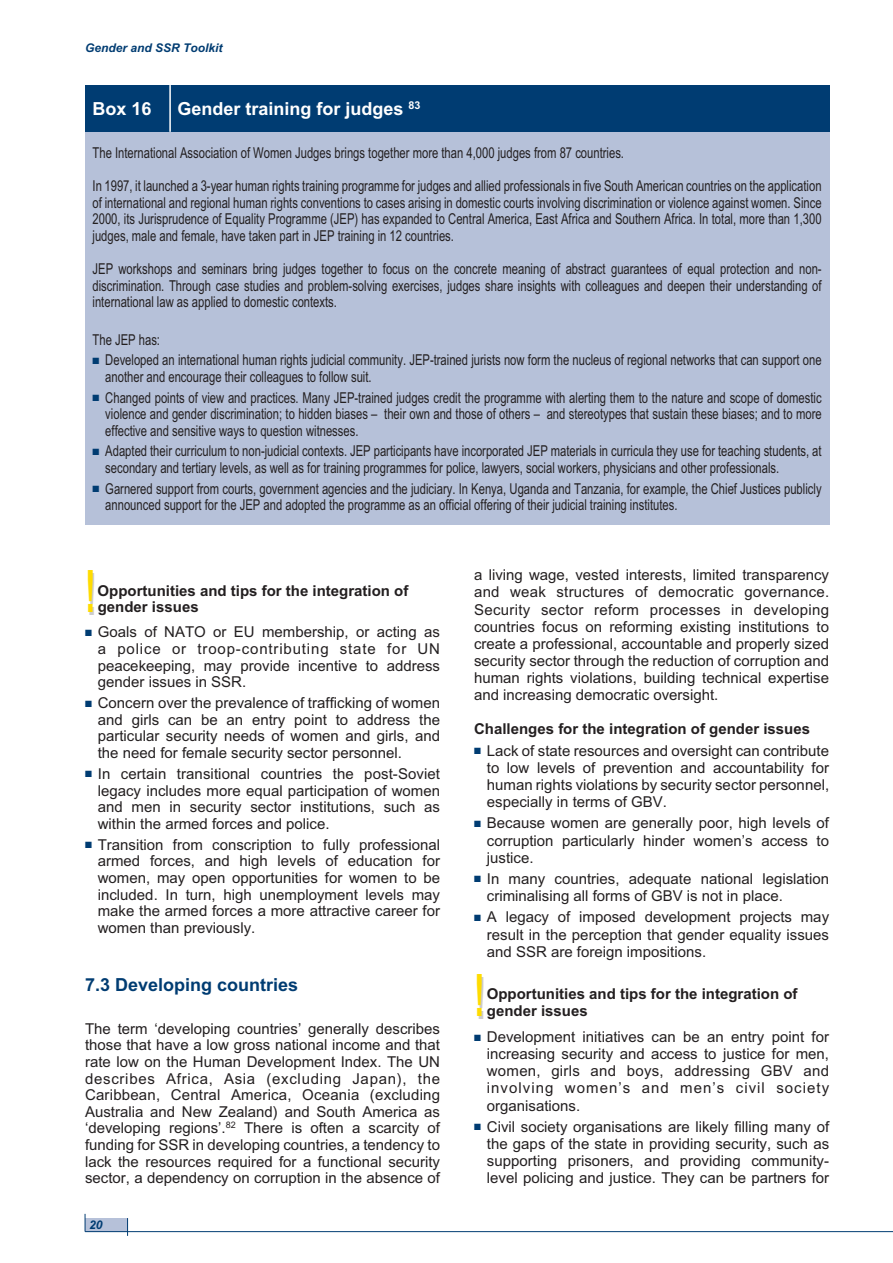
<style>
.page{position:relative;width:893px;height:1263px;background:#fff}
.page>*{position:absolute;margin:0;border:0;box-sizing:border-box;transform-origin:0 0}
.t1{font:700 58.65px "Arial";color:#ccc;scale:.55 1}
.t2{font:700 18px "Arial";color:#fff}
.t3{font:700 18px "Arial";color:#003c72}
.t4{font:15px/16.6px "Arial";color:#231f20;text-align:justify}
.t5{font:15px/16.5px "Arial";color:#231f20;text-align:justify;scale:.75 1}
.t6{font:700 15px/16.6px "Arial";color:#231f20}
.t7{font:italic 700 12px "Arial";color:#003c72}
.s1{color:#003c72}
</style>
<div class="page">
<div style="left:85px;top:1218px;width:43px;height:13px;background:#b6c1d9"></div>
<hr style="left:85px;top:1231px;width:808px;height:1px;background:#003c72">
<svg style="left:85px;top:1214px;width:1px;height:17px"></svg>
<svg style="left:127px;top:1218px;width:1px;height:18px"></svg>
<div style="left:85px;top:110px;width:744px;height:414px;background:#b6c1d9"></div>
<div style="left:85px;top:85px;width:744px;height:47px;background:#003c72"></div>
<hr style="left:169px;top:85px;width:2px;height:47px;background:#fff">
<p class="t7" style="left:85px;top:41px;width:139px">Gender and SSR Toolkit</p>
<p class="t2" style="left:93px;top:98px;width:61px">Box 16</p>
<p class="t2" style="left:178px;top:98px;width:245px">Gender training for judges <sup>83</sup></p>
<p class="t5" style="left:93px;top:144px;width:710px">The International Association of Women Judges brings together more than 4,000 judges from 87 countries.</p>
<p class="t5" style="left:93px;top:178px;width:974px">In 1997, it launched a 3-year human rights training programme for judges and allied professionals in five South American countries on the application of international and regional human rights conventions to cases arising in domestic courts involving discrimination or violence against women. Since 2000, its Jurisprudence of Equality Programme (JEP) has expanded to Central America, East Africa and Southern Africa. In total, more than 1,300 judges, male and female, have taken part in JEP training in 12 countries.</p>
<p class="t5" style="left:93px;top:261px;width:974px">JEP workshops and seminars bring judges together to focus on the concrete meaning of abstract guarantees of equal protection and non&shy;discrimination. Through case studies and problem-solving exercises, judges share insights with colleagues and deepen their understanding of international law as applied to domestic contexts.</p>
<p class="t5" style="left:93px;top:331px;width:92px">The JEP has:</p>
<p class="t5" style="left:105px;top:352px;width:957px;text-indent:-13px"><span class="s1">■</span> Developed an international human rights judicial community. JEP-trained jurists now form the nucleus of regional networks that can support one another and encourage their colleagues to follow suit.</p>
<p class="t5" style="left:105px;top:389px;width:957px;text-indent:-13px"><span class="s1">■</span> Changed points of view and practices. Many JEP-trained judges credit the programme with alerting them to the nature and scope of domestic violence and gender discrimination; to hidden biases – their own and those of others – and stereotypes that sustain these biases; and to more effective and sensitive ways to question witnesses.</p>
<p class="t5" style="left:105px;top:443px;width:957px;text-indent:-13px"><span class="s1">■</span> Adapted their curriculum to non-judicial contexts. JEP participants have incorporated JEP materials in curricula they use for teaching students, at secondary and tertiary levels, as well as for training programmes for police, lawyers, social workers, physicians and other professionals.</p>
<p class="t5" style="left:105px;top:480px;width:957px;text-indent:-13px"><span class="s1">■</span> Garnered support from courts, government agencies and the judiciary. In Kenya, Uganda and Tanzania, for example, the Chief Justices publicly announced support for the JEP and adopted the programme as an official offering of their judicial training institutes.</p>
<h1 class="t1" style="left:87px;top:560px;width:21px">!</h1>
<p class="t6" style="left:98px;top:582px;width:312px">Opportunities and tips for the integration of gender issues</p>
<p class="t4" style="left:98px;top:624px;width:344px;text-indent:-13px"><span class="s1">■</span> Goals of NATO or EU membership, or acting as a police or troop-contributing state for UN peacekeeping, may provide incentive to address gender issues in SSR.</p>
<p class="t4" style="left:98px;top:695px;width:344px;text-indent:-13px"><span class="s1">■</span> Concern over the prevalence of trafficking of women and girls can be an entry point to address the particular security needs of women and girls, and the need for female security sector personnel.</p>
<p class="t4" style="left:98px;top:765px;width:344px;text-indent:-13px"><span class="s1">■</span> In certain transitional countries the post-Soviet legacy includes more equal participation of women and men in security sector institutions, such as within the armed forces and police.</p>
<p class="t4" style="left:98px;top:836px;width:344px;text-indent:-13px"><span class="s1">■</span> Transition from conscription to fully professional armed forces, and high levels of education for women, may open opportunities for women to be included. In turn, high unemployment levels may make the armed forces a more attractive career for women than previously.</p>
<p class="t3" style="left:85px;top:975px;width:215px">7.3 Developing countries</p>
<p class="t4" style="left:85px;top:1020px;width:357px">The term ‘developing countries’ generally describes those that have a low gross national income and that rate low on the Human Development Index. The UN describes Africa, Asia (excluding Japan), the Caribbean, Central America, Oceania (excluding Australia and New Zealand) and South America as ‘developing regions’.<sup>82</sup> There is often a scarcity of funding for SSR in developing countries, a tendency to lack the resources required for a functional security sector, a dependency on corruption in the absence of</p>
<p class="t7" style="left:89px;top:1218px;width:15px">20</p>
<p class="t4" style="left:474px;top:567px;width:357px;line-height:17.1px">a living wage, vested interests, limited transparency and weak structures of democratic governance.<br>Security sector reform processes in developing countries focus on reforming existing institutions to create a professional, accountable and properly sized security sector through the reduction of corruption and human rights violations, building technical expertise and increasing democratic oversight.</p>
<p class="t6" style="left:474px;top:721px;width:337px">Challenges for the integration of gender issues</p>
<p class="t4" style="left:487px;top:742px;width:344px;line-height:17.1px;text-indent:-13px"><span class="s1">■</span> Lack of state resources and oversight can contribute to low levels of prevention and accountability for human rights violations by security sector personnel, especially in terms of GBV.</p>
<p class="t4" style="left:487px;top:815px;width:344px;line-height:17.1px;text-indent:-13px"><span class="s1">■</span> Because women are generally poor, high levels of corruption particularly hinder women’s access to justice.</p>
<p class="t4" style="left:487px;top:870px;width:344px;line-height:17.1px;text-indent:-13px"><span class="s1">■</span> In many countries, adequate national legislation criminalising all forms of GBV is not in place.</p>
<p class="t4" style="left:487px;top:909px;width:344px;line-height:17.1px;text-indent:-13px"><span class="s1">■</span> A legacy of imposed development projects may result in the perception that gender equality issues and SSR are foreign impositions.</p>
<h1 class="t1" style="left:476px;top:964px;width:21px">!</h1>
<p class="t6" style="left:487px;top:985px;width:312px;line-height:17.1px">Opportunities and tips for the integration of gender issues</p>
<p class="t4" style="left:487px;top:1028px;width:344px;line-height:17.1px;text-indent:-13px"><span class="s1">■</span> Development initiatives can be an entry point for increasing security and access to justice for men, women, girls and boys, addressing GBV and involving women’s and men’s civil society organisations.</p>
<p class="t4" style="left:487px;top:1118px;width:344px;line-height:17.1px;text-indent:-13px"><span class="s1">■</span> Civil society organisations are likely filling many of the gaps of the state in providing security, such as supporting prisoners, and providing community&shy;level policing and justice. They can be partners for</p>
</div>
